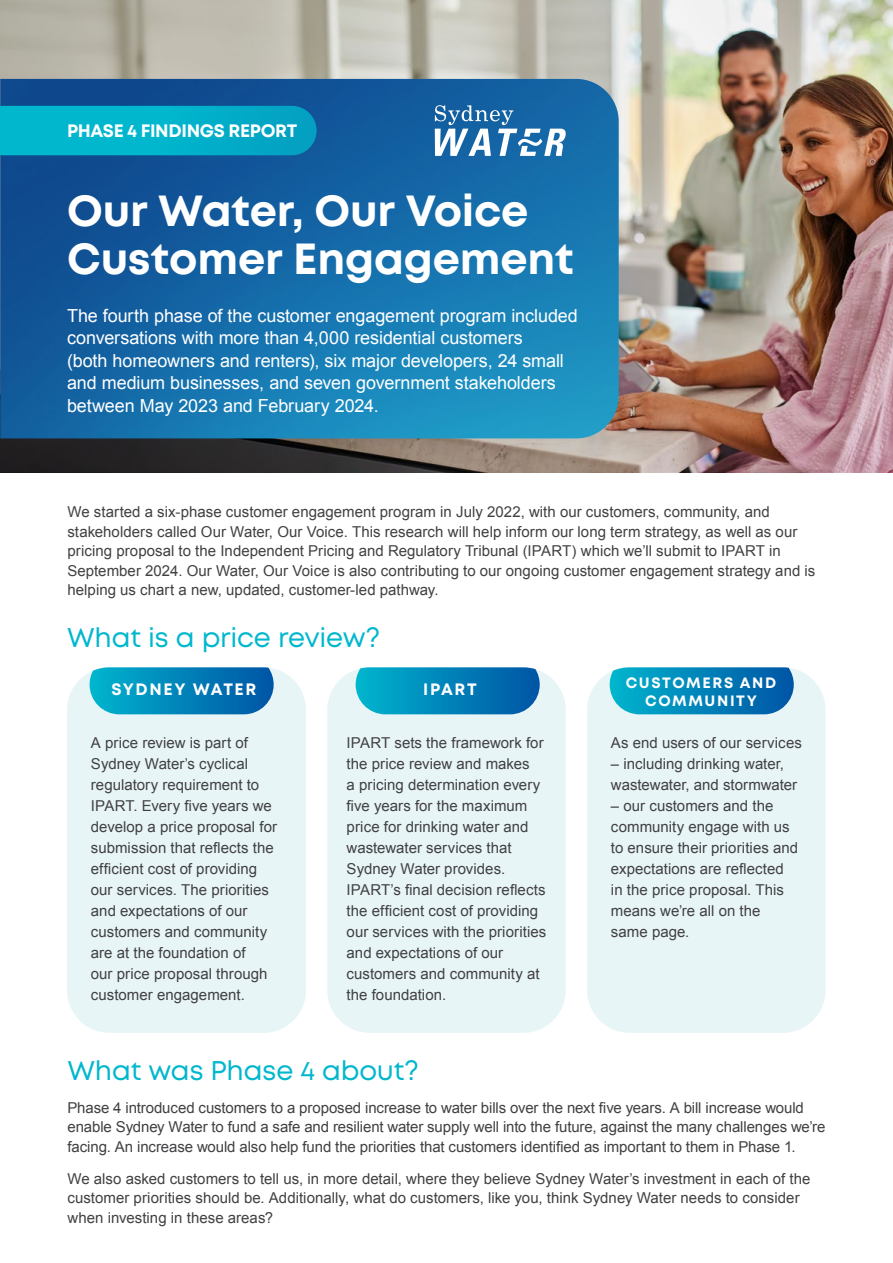
<style>
.page{position:relative;width:893px;height:1263px;background:#fff}
.page>*{position:absolute;margin:0;border:0;box-sizing:border-box;transform-origin:0 0}
.t1{font:700 43.5px/48px "Mont";letter-spacing:-.005em;color:#fff}
.t2{font:27px "Mont";letter-spacing:-.01em;color:#00b7ce}
.t3{font:18px/22.5px "Arial";letter-spacing:-.005em;color:#fff}
.t4{font:700 18px "Mont";letter-spacing:-.02em;color:#fff}
.t5{font:700 16.5px "Mont";letter-spacing:.1em;color:#fff}
.t6{font:15px/21px "Arial";color:#414042}
.t7{font:700 15px/18px "Mont";letter-spacing:.11em;color:#fff;text-align:center}
</style>
<div class="page">
<img style="left:0;top:0;width:893px;height:472px">
<img style="left:0;top:79px;width:619px;height:359px">
<svg style="left:0;top:106px;width:317px;height:49px;background:#01afc9"></svg>
<div style="left:67px;top:667px;width:239px;height:366px;background:#e8f5f7;border-radius:43px"></div>
<svg style="left:90px;top:667px;width:184px;height:47px;background:#0d8abc"></svg>
<div style="left:587px;top:667px;width:238px;height:366px;background:#e8f5f7;border-radius:43px"></div>
<svg style="left:610px;top:667px;width:184px;height:47px;background:#0d8abc"></svg>
<div style="left:327px;top:667px;width:239px;height:366px;background:#e8f5f7;border-radius:43px"></div>
<svg style="left:356px;top:667px;width:184px;height:47px;background:#0d8abc"></svg>
<svg style="left:435px;top:105px;width:131px;height:51px"></svg>
<p class="t4" style="left:67px;top:119px;width:231px">PHASE 4 FINDINGS REPORT</p>
<h1 class="t1" style="left:67px;top:187px;width:508px">Our Water, Our Voice<br>Customer Engagement</h1>
<p class="t3" style="left:67px;top:305px;width:512px">The fourth phase of the customer engagement program included conversations with more than 4,000 residential customers<br>(both homeowners and renters), six major developers, 24 small and medium businesses, and seven government stakeholders between May 2023 and February 2024.</p>
<p class="t6" style="left:68px;top:502px;width:749px;line-height:19.5px">We started a six-phase customer engagement program in July 2022, with our customers, community, and stakeholders called Our Water, Our Voice. This research will help inform our long term strategy, as well as our pricing proposal to the Independent Pricing and Regulatory Tribunal (IPART) which we’ll submit to IPART in September 2024. Our Water, Our Voice is also contributing to our ongoing customer engagement strategy and is helping us chart a new, updated, customer-led pathway.</p>
<h2 class="t2" style="left:67px;top:620px;width:315px">What is a price review?</h2>
<p class="t5" style="left:111px;top:678px;width:146px">SYDNEY WATER</p>
<p class="t7" style="left:626px;top:674px;width:152px">CUSTOMERS AND<br>COMMUNITY</p>
<p class="t5" style="left:423px;top:678px;width:55px">IPART</p>
<p class="t6" style="left:91px;top:733px;width:188px">A price review is part of<br>Sydney Water’s cyclical regulatory requirement to<br>IPART. Every five years we develop a price proposal for submission that reflects the efficient cost of providing our services. The priorities and expectations of our customers and community are at the foundation of<br>our price proposal through customer engagement.</p>
<p class="t6" style="left:611px;top:733px;width:192px">As end users of our services</p>
<p class="t6" style="left:347px;top:733px;width:201px">IPART sets the framework for the price review and makes<br>a pricing determination every five years for the maximum price for drinking water and wastewater services that<br>Sydney Water provides.<br>IPART’s final decision reflects the efficient cost of providing our services with the priorities and expectations of our customers and community at the foundation.</p>
<p class="t6" style="left:611px;top:754px;width:188px">– including drinking water, wastewater, and stormwater</p>
<p class="t6" style="left:611px;top:796px;width:189px">– our customers and the community engage with us to ensure their priorities and expectations are reflected in the price proposal. This means we’re all on the same page.</p>
<h2 class="t2" style="left:68px;top:1054px;width:353px">What was Phase 4 about?</h2>
<p class="t6" style="left:68px;top:1098px;width:759px;line-height:19.5px">Phase 4 introduced customers to a proposed increase to water bills over the next five years. A bill increase would enable Sydney Water to fund a safe and resilient water supply well into the future, against the many challenges we’re facing. An increase would also help fund the priorities that customers identified as important to them in Phase 1.</p>
<p class="t6" style="left:68px;top:1169px;width:745px;line-height:19.5px">We also asked customers to tell us, in more detail, where they believe Sydney Water’s investment in each of the customer priorities should be. Additionally, what do customers, like you, think Sydney Water needs to consider when investing in these areas?</p>
</div>
